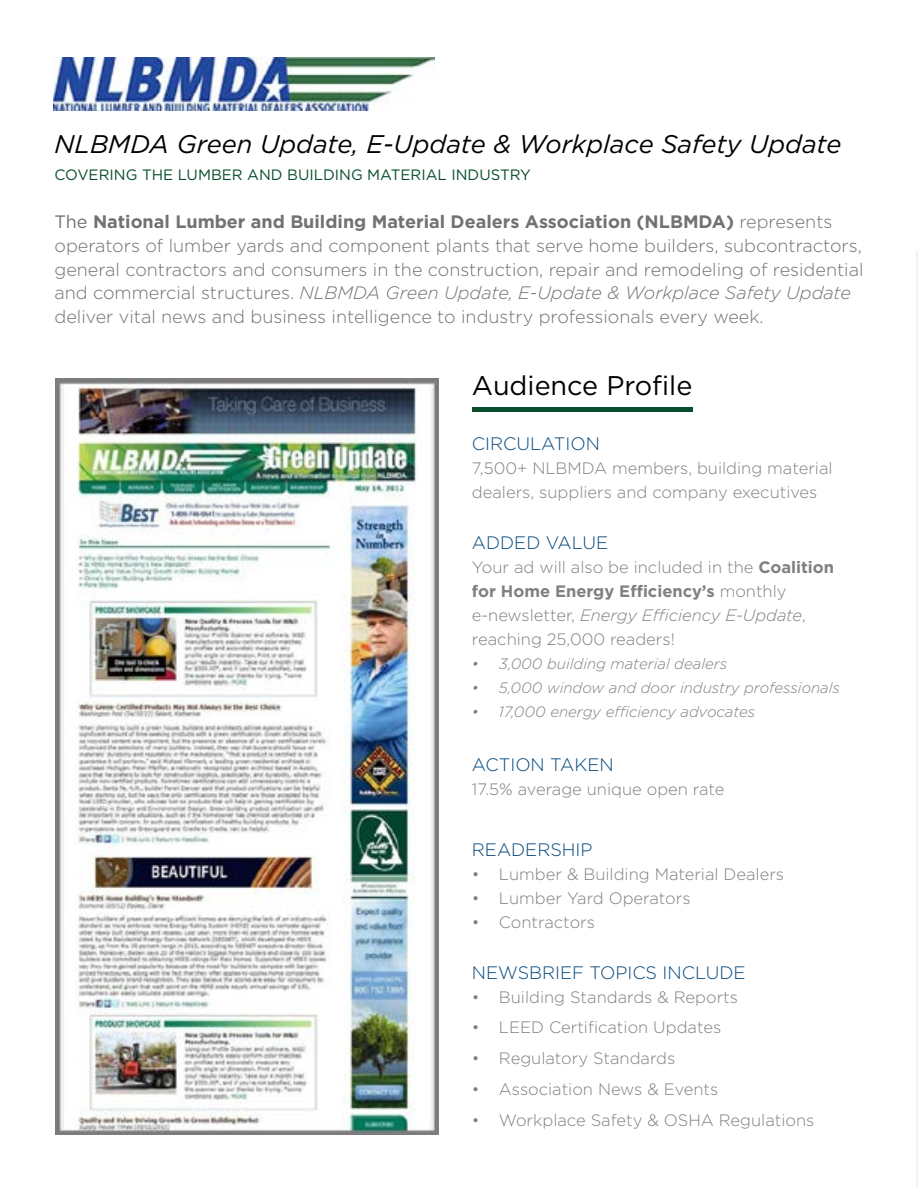
<style>
.page{position:relative;width:918px;height:1188px;background:#fff}
.page>*{position:absolute;margin:0;border:0;box-sizing:border-box;transform-origin:0 0}
.t1{font:27px "Gotham";color:#000}
.t2{font:italic 25.5px "Gotham";color:#000}
.t3{font:300 18px/24px "Gotham";color:#717073}
.t4{font:300 18px "Gotham";color:#04477c}
.t5{font:300 16.5px/24px "Gotham";color:#807f83}
.t6{font:italic 300 15px "Gotham";color:#807f83}
.t7{font:15px "Gotham";color:#074d2b}
.s1{font-weight:400}
.s2{font-weight:700}
.s3{font-style:italic}
</style>
<div class="page">
<hr style="left:917px;top:251px;width:1px;height:936px;background:#f2f2f2">
<div style="left:472px;top:407px;width:220px;height:5px;background:#074d2b"></div>
<img style="left:54px;top:57px;width:380px;height:54px">
<img style="left:56px;top:379px;width:382px;height:756px">
<h2 class="t2" style="left:54px;top:127px;width:789px">NLBMDA Green Update, E-Update &amp; Workplace Safety Update</h2>
<p class="t7" style="left:54px;top:165px;width:478px">COVERING THE LUMBER AND BUILDING MATERIAL INDUSTRY</p>
<p class="t3" style="left:54px;top:209px;width:811px"><span class="s1">The</span> <span class="s2">National Lumber and Building Material Dealers Association (NLBMDA)</span> represents operators of lumber yards and component plants that serve home builders, subcontractors, general contractors and consumers in the construction, repair and remodeling of residential and commercial structures. <span class="s3">NLBMDA Green Update, E-Update &amp; Workplace Safety Update </span>deliver vital news and business intelligence to industry professionals every week.</p>
<h1 class="t1" style="left:472px;top:368px;width:222px">Audience Profile</h1>
<p class="t4" style="left:472px;top:432px;width:130px">CIRCULATION</p>
<p class="t5" style="left:472px;top:455px;width:362px">7,500+ NLBMDA members, building material dealers, suppliers and company executives</p>
<p class="t4" style="left:472px;top:531px;width:138px">ADDED VALUE</p>
<p class="t5" style="left:472px;top:554px;width:364px">Your ad will also be included in the <span class="s2">Coalition for Home Energy Efficiency’s</span> monthly e-newsletter, <span class="s3">Energy Efficiency E-Update</span>, reaching 25,000 readers!</p>
<p class="t6" style="left:472px;top:654px;width:257px">• 3,000 building material dealers</p>
<p class="t6" style="left:472px;top:678px;width:370px">• 5,000 window and door industry professionals</p>
<p class="t6" style="left:472px;top:702px;width:285px">• 17,000 energy efficiency advocates</p>
<p class="t4" style="left:472px;top:753px;width:143px">ACTION TAKEN</p>
<p class="t5" style="left:472px;top:776px;width:254px">17.5% average unique open rate</p>
<p class="t4" style="left:472px;top:838px;width:122px">READERSHIP</p>
<p class="t5" style="left:472px;top:861px;width:314px">• Lumber &amp; Building Material Dealers</p>
<p class="t5" style="left:472px;top:885px;width:220px">• Lumber Yard Operators</p>
<p class="t5" style="left:472px;top:909px;width:125px">• Contractors</p>
<p class="t4" style="left:472px;top:961px;width:275px">NEWSBRIEF TOPICS INCLUDE</p>
<p class="t5" style="left:472px;top:984px;width:268px">• Building Standards &amp; Reports</p>
<p class="t5" style="left:472px;top:1015px;width:251px">• LEED Certification Updates</p>
<p class="t5" style="left:472px;top:1046px;width:205px">• Regulatory Standards</p>
<p class="t5" style="left:472px;top:1076px;width:248px">• Association News &amp; Events</p>
<p class="t5" style="left:472px;top:1107px;width:344px">• Workplace Safety &amp; OSHA Regulations</p>
</div>
